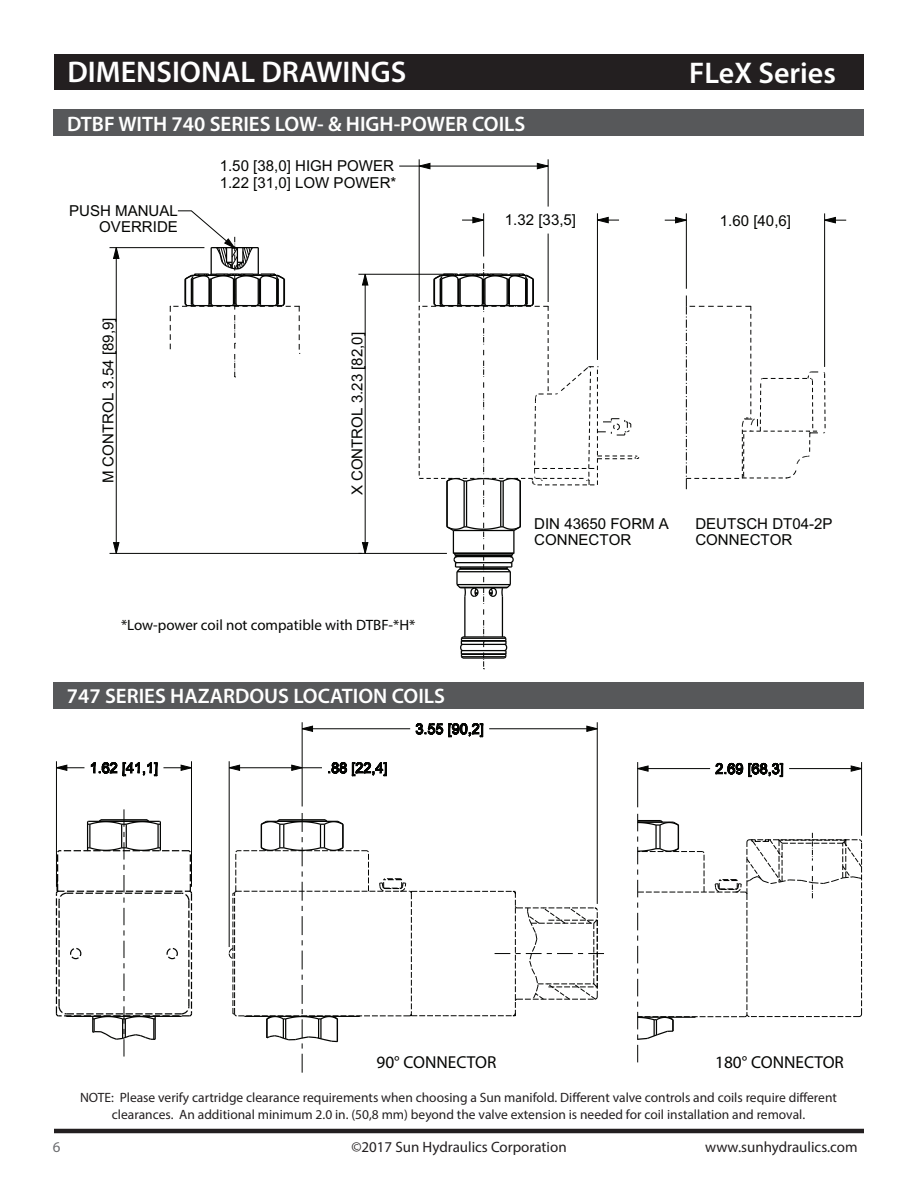
<style>
.page{position:relative;width:918px;height:1188px;background:#fff}
.page>*{position:absolute;margin:0;border:0;box-sizing:border-box;transform-origin:0 0}
.t1{font:600 30px "Myriad Pro";color:#fff}
.t2{font:600 21px "Myriad Pro";color:#fff}
.t3{font:17.4px "Myriad Pro";color:#040503}
.t4{font:15px/16.2px "Arial";color:#040503}
.t5{font:15px "Myriad Pro";color:#231f20}
.t6{font:15px "Myriad Pro";color:#040503}
.t7{font:15px "Myriad Pro";color:#6c6d70}
.t8{font:13.5px/16.5px "Myriad Pro";color:#231f20;text-align:center}
</style>
<div class="page">
<hr style="left:54px;top:1129px;width:810px;height:4px;background:#231f20">
<div style="left:54px;top:54px;width:810px;height:36px;background:#231f20"></div>
<div style="left:53px;top:682px;width:811px;height:27px;background:#57585a"></div>
<div style="left:54px;top:110px;width:810px;height:26px;background:#57585a"></div>
<svg style="left:228px;top:813px;width:182px;height:260px"></svg>
<svg style="left:637px;top:814px;width:226px;height:248px"></svg>
<svg style="left:55px;top:809px;width:138px;height:248px"></svg>
<svg style="left:123px;top:762px;width:34px;height:14px"></svg>
<svg style="left:91px;top:762px;width:26px;height:12px"></svg>
<svg style="left:449px;top:723px;width:34px;height:14px"></svg>
<svg style="left:416px;top:724px;width:27px;height:11px"></svg>
<svg style="left:303px;top:726px;width:10px;height:5px"></svg>
<svg style="left:587px;top:726px;width:10px;height:5px"></svg>
<svg style="left:716px;top:763px;width:67px;height:14px"></svg>
<svg style="left:638px;top:766px;width:10px;height:5px"></svg>
<svg style="left:851px;top:766px;width:10px;height:5px"></svg>
<svg style="left:328px;top:762px;width:59px;height:14px"></svg>
<svg style="left:292px;top:765px;width:10px;height:5px"></svg>
<svg style="left:230px;top:765px;width:10px;height:5px"></svg>
<hr style="left:229px;top:761px;width:1px;height:186px;background:#040503">
<hr style="left:302px;top:722px;width:1px;height:84px;background:#040503">
<hr style="left:229px;top:767px;width:93px;height:1px;background:#040503">
<hr style="left:597px;top:722px;width:1px;height:182px;background:#040503">
<hr style="left:489px;top:728px;width:108px;height:1px;background:#040503">
<hr style="left:302px;top:728px;width:108px;height:1px;background:#040503">
<hr style="left:637px;top:762px;width:1px;height:45px;background:#040503">
<hr style="left:861px;top:762px;width:1px;height:74px;background:#040503">
<hr style="left:789px;top:768px;width:73px;height:1px;background:#040503">
<hr style="left:638px;top:768px;width:72px;height:1px;background:#040503">
<hr style="left:56px;top:761px;width:1px;height:126px;background:#040503">
<hr style="left:191px;top:761px;width:1px;height:126px;background:#040503">
<svg style="left:163px;top:765px;width:28px;height:5px"></svg>
<svg style="left:57px;top:765px;width:27px;height:5px"></svg>
<svg style="left:410px;top:838px;width:453px;height:180px"></svg>
<svg style="left:512px;top:1012px;width:5px;height:5px"></svg>
<svg style="left:495px;top:905px;width:109px;height:97px"></svg>
<hr style="left:446px;top:481px;width:2px;height:46px;background:#040503">
<hr style="left:464px;top:481px;width:1px;height:46px;background:#040503">
<hr style="left:466px;top:481px;width:1px;height:46px;background:#040503">
<hr style="left:500px;top:481px;width:1px;height:46px;background:#040503">
<hr style="left:503px;top:481px;width:1px;height:46px;background:#040503">
<hr style="left:520px;top:481px;width:1px;height:46px;background:#040503">
<svg style="left:686px;top:296px;width:140px;height:193px"></svg>
<svg style="left:445px;top:523px;width:76px;height:147px"></svg>
<svg style="left:419px;top:263px;width:220px;height:254px"></svg>
<svg style="left:420px;top:163px;width:10px;height:6px"></svg>
<svg style="left:537px;top:163px;width:11px;height:6px"></svg>
<svg style="left:362px;top:543px;width:6px;height:10px"></svg>
<svg style="left:362px;top:275px;width:6px;height:10px"></svg>
<svg style="left:114px;top:248px;width:5px;height:10px"></svg>
<svg style="left:114px;top:543px;width:5px;height:10px"></svg>
<hr style="left:365px;top:274px;width:1px;height:279px;background:#040503">
<hr style="left:419px;top:159px;width:1px;height:143px;background:#040503">
<hr style="left:358px;top:553px;width:89px;height:1px;background:#040503">
<hr style="left:483px;top:213px;width:1px;height:44px;background:#040503">
<hr style="left:548px;top:234px;width:1px;height:68px;background:#040503">
<hr style="left:548px;top:159px;width:1px;height:48px;background:#040503">
<hr style="left:597px;top:213px;width:1px;height:147px;background:#040503">
<hr style="left:358px;top:274px;width:95px;height:1px;background:#040503">
<svg style="left:462px;top:217px;width:22px;height:6px"></svg>
<svg style="left:597px;top:217px;width:22px;height:6px"></svg>
<hr style="left:399px;top:166px;width:149px;height:1px;background:#040503">
<hr style="left:116px;top:248px;width:1px;height:305px;background:#040503">
<hr style="left:110px;top:553px;width:252px;height:1px;background:#040503">
<hr style="left:110px;top:247px;width:94px;height:1px;background:#040503">
<hr style="left:686px;top:213px;width:1px;height:76px;background:#040503">
<hr style="left:824px;top:213px;width:1px;height:154px;background:#040503">
<svg style="left:665px;top:217px;width:21px;height:6px"></svg>
<svg style="left:825px;top:217px;width:21px;height:6px"></svg>
<svg style="left:170px;top:210px;width:130px;height:168px"></svg>
<h1 class="t1" style="left:68px;top:61px;width:340px">DIMENSIONAL DRAWINGS</h1>
<h1 class="t1" style="left:689px;top:62px;width:148px">FLeX Series</h1>
<h2 class="t2" style="left:67px;top:116px;width:460px">DTBF WITH 740 SERIES LOW- &amp; HIGH-POWER COILS</h2>
<p class="t4" style="left:69px;top:203px;width:110px;text-align:right">PUSH MANUAL<br>OVERRIDE</p>
<p class="t4" style="left:100px;top:483px;width:167px;rotate:-90deg">M CONTROL 3.54 [89,9]</p>
<p class="t4" style="left:220px;top:158px;width:178px">1.50 [38,0] HIGH POWER<br>1.22 [31,0] LOW POWER*</p>
<p class="t4" style="left:349px;top:495px;width:165px;rotate:-90deg">X CONTROL 3.23 [82,0]</p>
<p class="t6" style="left:121px;top:620px;width:296px">*Low-power coil not compatible with DTBF-*H*</p>
<h2 class="t2" style="left:67px;top:688px;width:380px">747 SERIES HAZARDOUS LOCATION COILS</h2>
<p class="t4" style="left:505px;top:212px;width:73px">1.32 [33,5]</p>
<p class="t4" style="left:720px;top:212px;width:73px">1.60 [40,6]</p>
<p class="t4" style="left:534px;top:515px;width:136px">DIN 43650 FORM A<br>CONNECTOR</p>
<p class="t4" style="left:695px;top:515px;width:139px">DEUTSCH DT04-2P<br>CONNECTOR</p>
<p class="t3" style="left:377px;top:1056px;width:121px">90° CONNECTOR</p>
<p class="t3" style="left:715px;top:1056px;width:130px">180° CONNECTOR</p>
<p class="t8" style="left:80px;top:1090px;width:758px">NOTE: Please verify cartridge clearance requirements when choosing a Sun manifold. Different valve controls and coils require different clearances. An additional minimum 2.0 in. (50,8 mm) beyond the valve extension is needed for coil installation and removal.</p>
<p class="t7" style="left:53px;top:1141px;width:9px">6</p>
<p class="t5" style="left:351px;top:1141px;width:217px">©2017 Sun Hydraulics Corporation</p>
<p class="t5" style="left:705px;top:1141px;width:154px">www.sunhydraulics.com</p>
</div>
